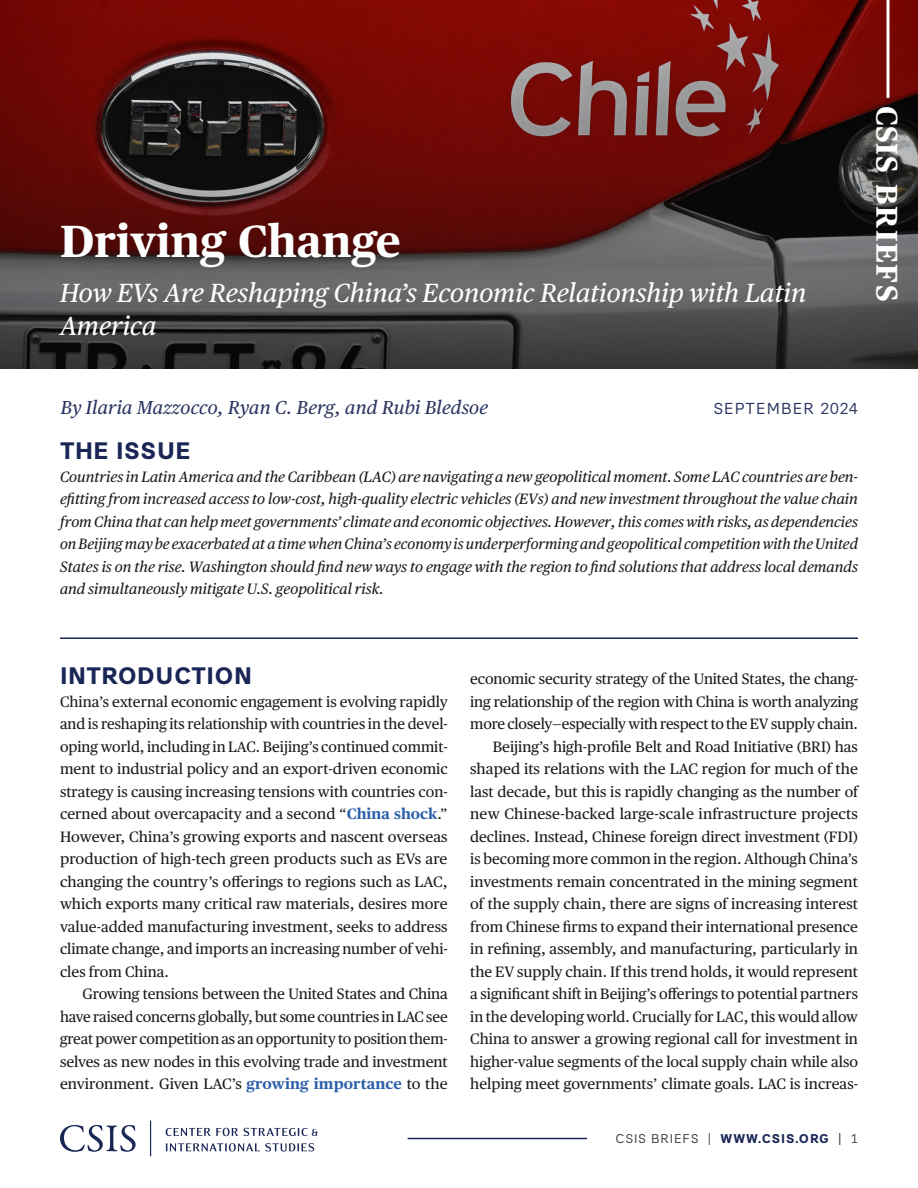
<style>
.page{position:relative;width:918px;height:1188px;background:#fff}
.page>*{position:absolute;margin:0;border:0;box-sizing:border-box;transform-origin:0 0}
.t1{font:700 45px "Publico Text";color:#fdfefe}
.t2{font:700 30px "Publico Text";letter-spacing:.05em;color:#fff}
.t3{font:italic 26.25px/33.8px "Publico Text";color:#fdfefe}
.t4{font:700 22.5px "Synthese";letter-spacing:.02em;color:#1a2756}
.t5{font:italic 18.75px "Publico Text";letter-spacing:.01em;color:#2c3561}
.t6{font:15px/22.5px "Publico Text";color:#1d1c1b;text-align:justify}
.t7{font:italic 15px/22.5px "Publico Text";color:#1d1c1b;text-align:justify}
.t8{font:15px "Synthese";letter-spacing:.07em;color:#2c3561}
.t9{font:12px "Synthese";letter-spacing:.07em;color:#3e3e3f}
.s1{font-weight:700;color:#2c60ab}
.s2{font-weight:700;color:#1a2756}
.s3{font-style:inherit}
</style>
<div class="page">
<svg style="left:0;top:0;width:918px;height:369px;background:#5a2827"></svg>
<hr style="left:60px;top:638px;width:798px;height:1px;background:#1a2756">
<hr style="left:408px;top:1138px;width:179px;height:1px;background:#1a2756">
<svg style="left:886px;top:0;width:4px;height:98px"></svg>
<svg style="left:60px;top:1125px;width:76px;height:27px"></svg>
<hr style="left:150px;top:1121px;width:1px;height:35px;background:#1b2755">
<svg style="left:166px;top:1128px;width:72px;height:8px"></svg>
<svg style="left:244px;top:1128px;width:74px;height:8px"></svg>
<svg style="left:166px;top:1143px;width:148px;height:9px"></svg>
<h1 class="t1" style="left:60px;top:206px;width:343px">Driving Change</h1>
<h3 class="t3" style="left:60px;top:274px;width:748px">How EVs Are Reshaping China’s Economic Relationship with Latin<br>America</h3>
<h2 class="t2" style="left:910px;top:106px;width:197px;rotate:90deg">CSIS BRIEFS</h2>
<p class="t5" style="left:61px;top:393px;width:429px">By Ilaria Mazzocco, Ryan C. Berg, and Rubi Bledsoe</p>
<p class="t8" style="left:713px;top:396px;width:146px">SEPTEMBER 2024</p>
<h3 class="t4" style="left:60px;top:433px;width:132px">THE ISSUE</h3>
<p class="t7" style="left:60px;top:464px;width:800px">Countries in Latin America and the Caribbean (LAC) are navigating a new geopolitical moment. Some LAC countries are ben&shy;efitting from increased access to low-cost, high-quality electric vehicles (EVs) and new investment throughout the value chain from China that can help meet governments’ climate and economic objectives. However, this comes with risks, as dependencies on Beijing may be exacerbated at a time when China’s economy is underperforming and geopolitical competition with the United States is on the rise. Washington should find new ways to engage with the region to find solutions that address local demands and simultaneously mitigate U.S. geopolitical risk.</p>
<h3 class="t4" style="left:60px;top:658px;width:194px">INTRODUCTION</h3>
<p class="t6" style="left:60px;top:689px;width:389px">China’s external economic engagement is evolving rapidly and is reshaping its relationship with countries in the devel&shy;oping world, including in LAC. Beijing’s continued commit&shy;ment to industrial policy and an export-driven economic strategy is causing increasing tensions with countries con&shy;cerned about overcapacity and a second “<span class="s1">China shock</span>.” However, China’s growing exports and nascent overseas production of high-tech green products such as EVs are changing the country’s offerings to regions such as LAC, which exports many critical raw materials, desires more value-added manufacturing investment, seeks to address climate change, and imports an increasing number of vehi&shy;cles from China.</p>
<p class="t6" style="left:60px;top:982px;width:389px;text-indent:22px">Growing tensions between the United States and China have raised concerns globally, but some countries in LAC see great power competition as an opportunity to position them&shy;selves as new nodes in this evolving trade and investment environment. Given LAC’s <span class="s1">growing importance</span> to the</p>
<p class="t6" style="left:470px;top:667px;width:389px;text-align:right">economic security strategy of the United States, the chang&shy;ing relationship of the region with China is worth analyzing more closely—especially with respect to the EV supply chain.<br>Beijing’s high-profile Belt and Road Initiative (BRI) has shaped its relations with the LAC region for much of the last decade, but this is rapidly changing as the number of new Chinese-backed large-scale infrastructure projects declines. Instead, Chinese foreign direct investment (FDI) is becoming more common in the region. Although China’s investments remain concentrated in the mining segment of the supply chain, there are signs of increasing interest from Chinese firms to expand their international presence in refining, assembly, and manufacturing, particularly in the EV supply chain. If this trend holds, it would represent a significant shift in Beijing’s offerings to potential partners in the developing world. Crucially for LAC, this would allow China to answer a growing regional call for investment in higher-value segments of the local supply chain while also helping meet governments’ climate goals. LAC is increas-</p>
<p class="t9" style="left:615px;top:1129px;width:244px">CSIS BRIEFS | <span class="s2">WWW.CSIS.ORG</span> <span class="s3">|</span> 1</p>
</div>
